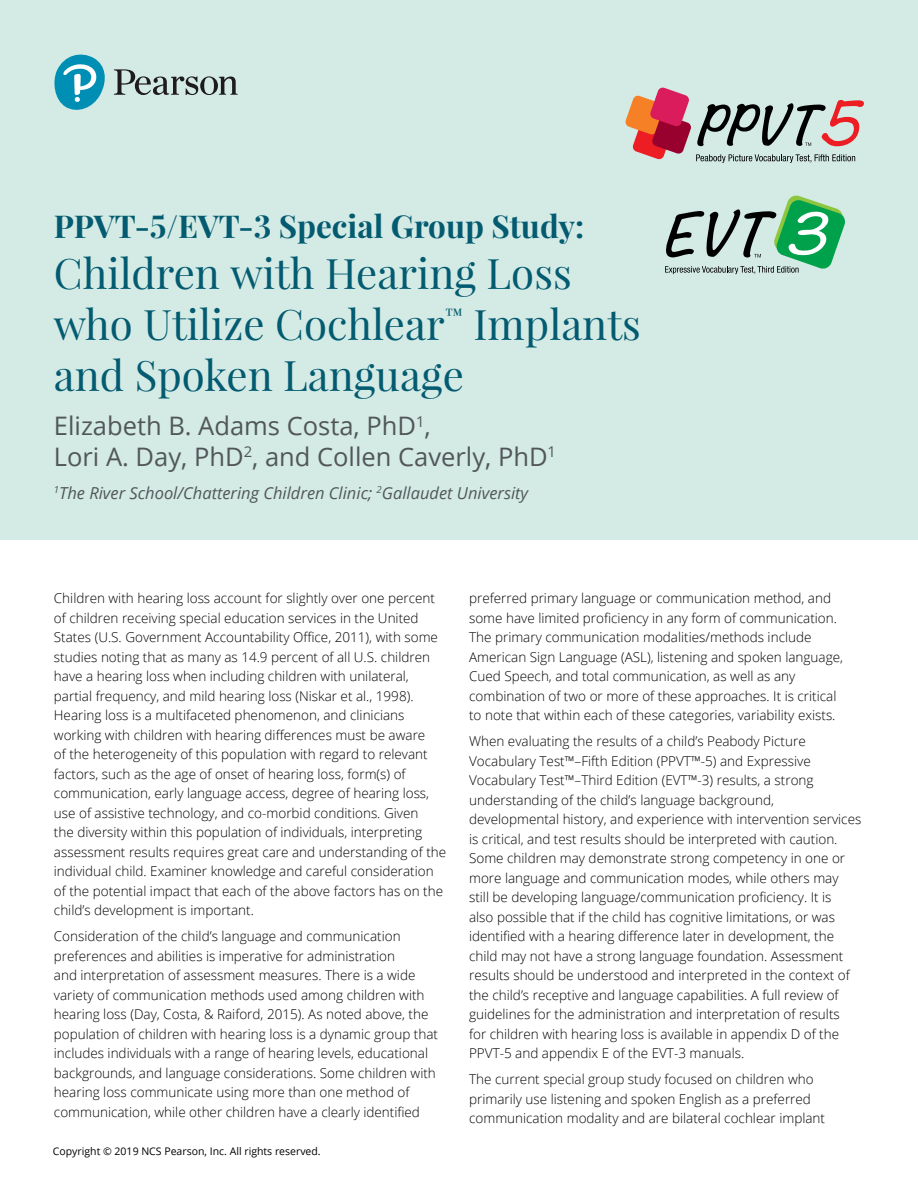
<style>
.page{position:relative;width:918px;height:1188px;background:#fff}
.page>*{position:absolute;margin:0;border:0;box-sizing:border-box;transform-origin:0 0}
.t1{font:42px/51px "Playfair Display";color:#035b71}
.t2{font:700 31.5px "Playfair Display";color:#035b71}
.t3{font:25.5px/30.6px "Open Sans";color:#515759}
.t4{font:17.55px "Playfair Display";color:#035b71}
.t5{font:italic 16.5px "Open Sans";color:#515759}
.t6{font:300 13.5px/19.5px "Open Sans";color:#000}
.t7{font:10.5px "Open Sans";color:#000}
</style>
<div class="page">
<div style="left:0;top:0;width:918px;height:540px;background:#d4eae4"></div>
<svg style="left:114px;top:69px;width:124px;height:26px"></svg>
<svg style="left:54px;top:54px;width:51px;height:56px"></svg>
<svg style="left:625px;top:87px;width:239px;height:76px"></svg>
<svg style="left:665px;top:195px;width:180px;height:79px"></svg>
<h2 class="t2" style="left:54px;top:206px;width:532px">PPVT-5/EVT-3 Special Group Study:</h2>
<h1 class="t1" style="left:54px;top:248px;width:519px">Children with Hearing Loss who Utilize Cochlear</h1>
<p class="t4" style="left:445px;top:303px;width:20px">™</p>
<h1 class="t1" style="left:473px;top:299px;width:169px">Implants</h1>
<h1 class="t1" style="left:54px;top:350px;width:412px">and Spoken Language</h1>
<h3 class="t3" style="left:54px;top:410px;width:504px">Elizabeth B. Adams Costa, PhD<sup>1</sup>,<br>Lori A. Day, PhD<sup>2</sup>, and Collen Caverly, PhD<sup>1</sup></h3>
<p class="t5" style="left:54px;top:482px;width:476px"><sup>1</sup>The River School/Chattering Children Clinic; <sup>2</sup>Gallaudet University</p>
<p class="t6" style="left:54px;top:588px;width:394px">Children with hearing loss account for slightly over one percent of children receiving special education services in the United States (U.S. Government Accountability Office, 2011), with some studies noting that as many as 14.9 percent of all U.S. children have a hearing loss when including children with unilateral, partial frequency, and mild hearing loss (Niskar et al., 1998).<br>Hearing loss is a multifaceted phenomenon, and clinicians working with children with hearing differences must be aware<br>of the heterogeneity of this population with regard to relevant factors, such as the age of onset of hearing loss, form(s) of communication, early language access, degree of hearing loss, use of assistive technology, and co-morbid conditions. Given<br>the diversity within this population of individuals, interpreting assessment results requires great care and understanding of the individual child. Examiner knowledge and careful consideration of the potential impact that each of the above factors has on the child’s development is important.</p>
<p class="t6" style="left:54px;top:926px;width:386px">Consideration of the child’s language and communication preferences and abilities is imperative for administration<br>and interpretation of assessment measures. There is a wide variety of communication methods used among children with hearing loss (Day, Costa, &amp; Raiford, 2015). As noted above, the population of children with hearing loss is a dynamic group that includes individuals with a range of hearing levels, educational backgrounds, and language considerations. Some children with hearing loss communicate using more than one method of communication, while other children have a clearly identified</p>
<p class="t7" style="left:53px;top:1144px;width:269px">Copyright © 2019 NCS Pearson, Inc. All rights reserved.</p>
<p class="t6" style="left:469px;top:588px;width:375px">preferred primary language or communication method, and some have limited proficiency in any form of communication.<br>The primary communication modalities/methods include American Sign Language (ASL), listening and spoken language, Cued Speech, and total communication, as well as any combination of two or more of these approaches. It is critical to note that within each of these categories, variability exists.</p>
<p class="t6" style="left:469px;top:731px;width:394px">When evaluating the results of a child’s Peabody Picture Vocabulary Test™–Fifth Edition (PPVT™-5) and Expressive Vocabulary Test™–Third Edition (EVT™-3) results, a strong understanding of the child’s language background, developmental history, and experience with intervention services is critical, and test results should be interpreted with caution.<br>Some children may demonstrate strong competency in one or more language and communication modes, while others may still be developing language/communication proficiency. It is<br>also possible that if the child has cognitive limitations, or was identified with a hearing difference later in development, the child may not have a strong language foundation. Assessment results should be understood and interpreted in the context of the child’s receptive and language capabilities. A full review of guidelines for the administration and interpretation of results<br>for children with hearing loss is available in appendix D of the PPVT-5 and appendix E of the EVT-3 manuals.</p>
<p class="t6" style="left:469px;top:1069px;width:357px">The current special group study focused on children who primarily use listening and spoken English as a preferred communication modality and are bilateral cochlear implant</p>
</div>
